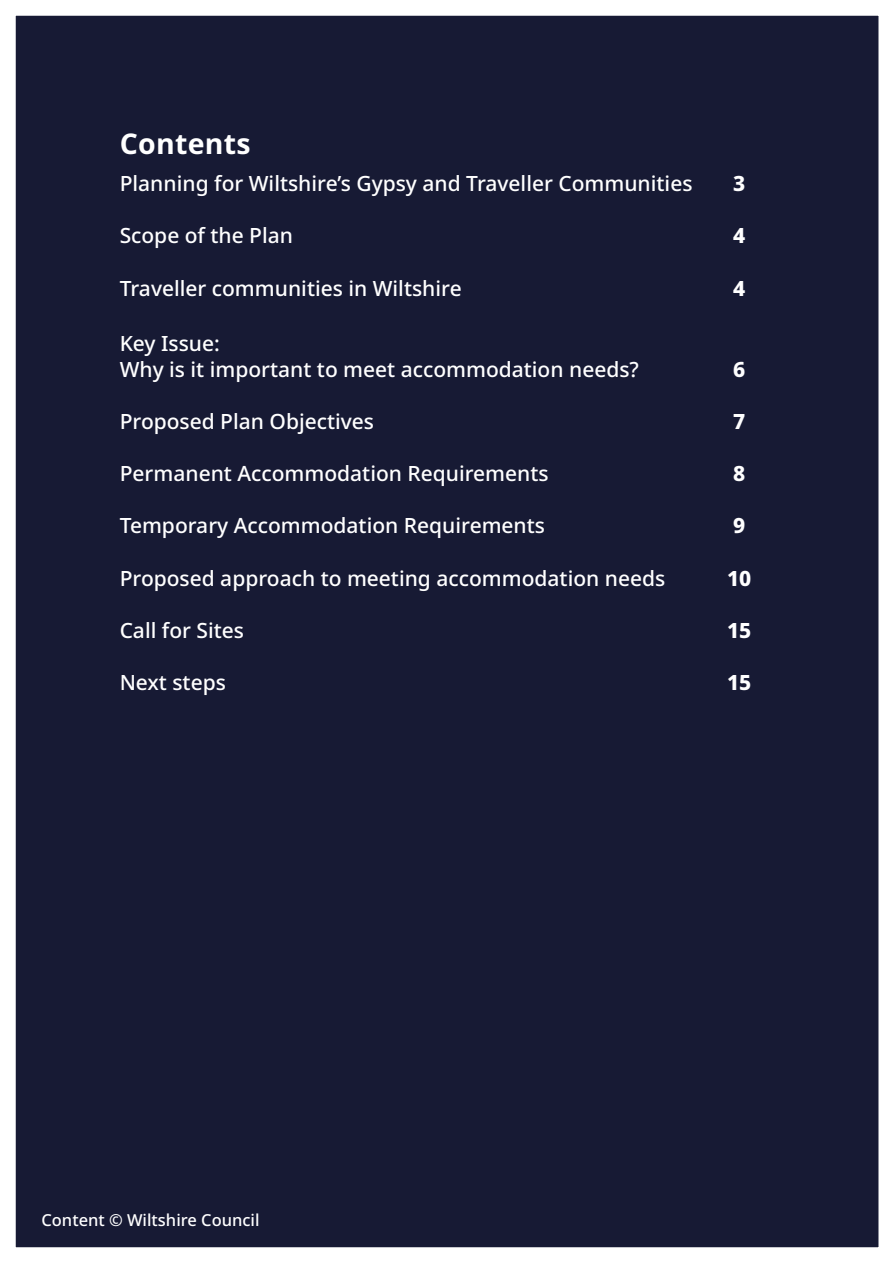
<style>
.page{position:relative;width:893px;height:1263px;background:#fff}
.page>*{position:absolute;margin:0;border:0;box-sizing:border-box;transform-origin:0 0}
.t1{font:700 28.5px "Noto Sans";letter-spacing:.01em;color:#fff}
.t2{font:500 21px/25.5px "Noto Sans";color:#fff}
.t3{font:800 21px "Noto Sans";color:#fff}
.t4{font:500 16.5px "Noto Sans";color:#fff}
</style>
<div class="page">
<div style="left:15px;top:15px;width:864px;height:1233px;background:#171a34"></div>
<h1 class="t1" style="left:120px;top:124px;width:132px">Contents</h1>
<p class="t2" style="left:120px;top:171px;width:574px">Planning for Wiltshire’s Gypsy and Traveller Communities</p>
<p class="t3" style="left:733px;top:168px;width:14px">3</p>
<p class="t2" style="left:120px;top:224px;width:175px">Scope of the Plan</p>
<p class="t3" style="left:733px;top:220px;width:14px">4</p>
<p class="t2" style="left:120px;top:276px;width:343px">Traveller communities in Wiltshire</p>
<p class="t3" style="left:733px;top:273px;width:14px">4</p>
<p class="t2" style="left:120px;top:331px;width:521px">Key Issue:<br>Why is it important to meet accommodation needs?</p>
<p class="t3" style="left:733px;top:353px;width:14px">6</p>
<p class="t2" style="left:120px;top:409px;width:256px">Proposed Plan Objectives</p>
<p class="t3" style="left:733px;top:406px;width:14px">7</p>
<p class="t2" style="left:120px;top:461px;width:430px">Permanent Accommodation Requirements</p>
<p class="t3" style="left:733px;top:458px;width:14px">8</p>
<p class="t2" style="left:120px;top:513px;width:427px">Temporary Accommodation Requirements</p>
<p class="t3" style="left:733px;top:510px;width:14px">9</p>
<p class="t2" style="left:120px;top:566px;width:547px">Proposed approach to meeting accommodation needs</p>
<p class="t3" style="left:727px;top:563px;width:26px">10</p>
<p class="t2" style="left:120px;top:618px;width:126px">Call for Sites</p>
<p class="t3" style="left:727px;top:615px;width:26px">15</p>
<p class="t2" style="left:120px;top:670px;width:108px">Next steps</p>
<p class="t3" style="left:727px;top:667px;width:26px">15</p>
<p class="t4" style="left:41px;top:1208px;width:220px">Content © Wiltshire Council</p>
</div>
